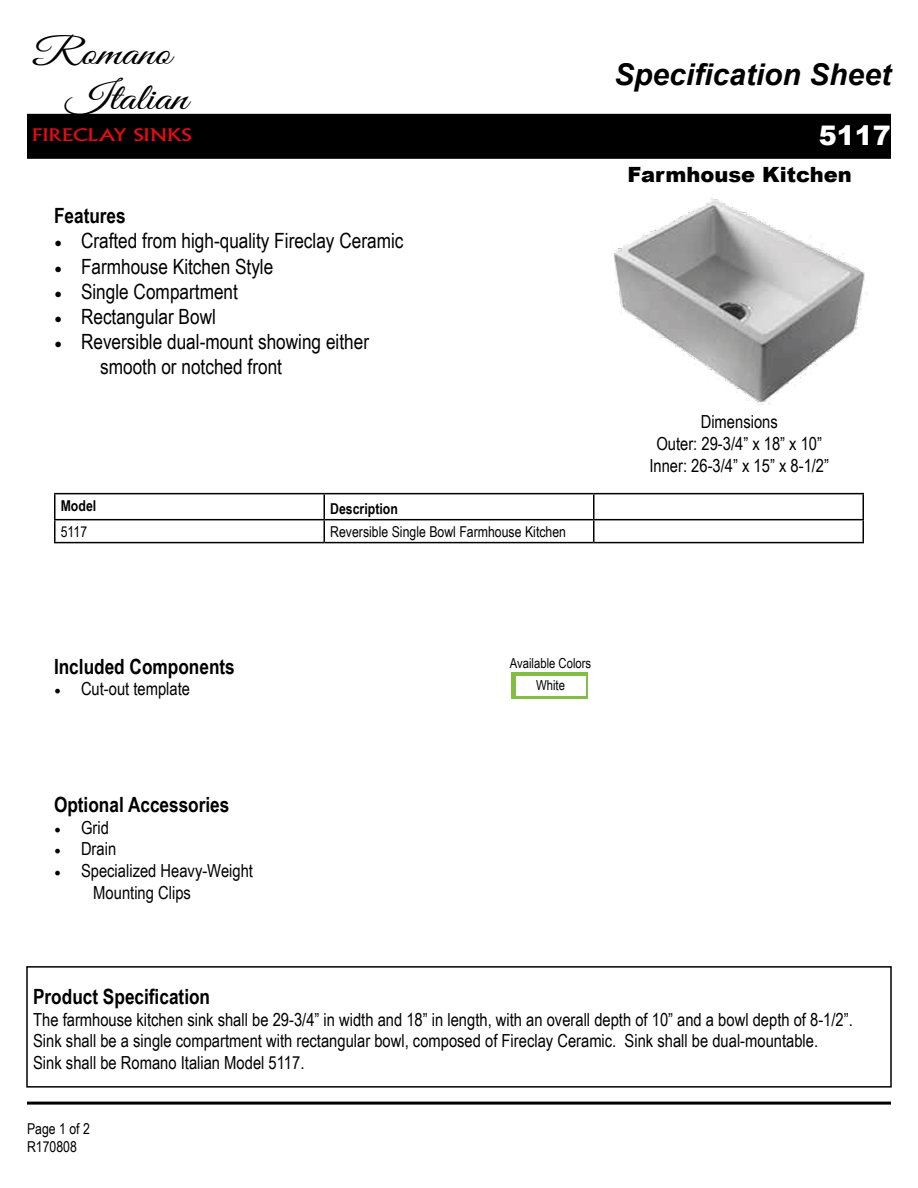
<style>
.page{position:relative;width:918px;height:1188px;background:#fff}
.page>*{position:absolute;margin:0;border:0;box-sizing:border-box;transform-origin:0 0}
.t1{font:37.65px/44.7px "Great Vibes";color:#000;scale:1.28 1}
.t2{font:italic 700 30px "Arial";color:#000}
.t3{font:900 27px "Arial";color:#fff}
.t4{font:21px/25.2px "Arial Narrow";color:#000}
.t5{font:700 21px "Arial Narrow";color:#000}
.t6{font:900 21px "Arial";color:#000}
.t7{font:18px/21.6px "Arial Narrow";color:#000}
.t8{font:16.95px "Albertus MT Std";color:#e50b13;scale:1.29 1}
.t9{font:15px/18px "Arial Narrow";color:#000}
.t10{font:700 15px "Arial Narrow";color:#000}
.t11{font:13.8px "Arial Narrow";color:#030304}
.s1{font-family:"Minion Pro"}
</style>
<div class="page">
<div style="left:27px;top:114px;width:864px;height:45px;background:#000"></div>
<div style="left:26px;top:966px;width:866px;height:122px;border:2px solid #000"></div>
<hr style="left:27px;top:1102px;width:864px;height:3px;background:#000">
<hr style="left:54px;top:493px;width:270px;height:1px;background:#000">
<hr style="left:54px;top:494px;width:2px;height:25px;background:#000">
<hr style="left:324px;top:493px;width:270px;height:1px;background:#000">
<hr style="left:594px;top:493px;width:270px;height:1px;background:#000">
<hr style="left:862px;top:494px;width:2px;height:25px;background:#000">
<hr style="left:54px;top:519px;width:270px;height:1px;background:#000">
<hr style="left:54px;top:520px;width:2px;height:22px;background:#000">
<hr style="left:324px;top:519px;width:270px;height:1px;background:#000">
<svg style="left:324px;top:494px;width:1px;height:48px"></svg>
<hr style="left:594px;top:519px;width:270px;height:1px;background:#000">
<svg style="left:593px;top:494px;width:1px;height:48px"></svg>
<hr style="left:862px;top:520px;width:2px;height:22px;background:#000">
<hr style="left:54px;top:542px;width:270px;height:1px;background:#000">
<hr style="left:324px;top:542px;width:270px;height:1px;background:#000">
<hr style="left:594px;top:542px;width:270px;height:1px;background:#000">
<img style="left:614px;top:197px;width:254px;height:208px">
<div style="left:512px;top:672px;width:76px;height:27px;background:#80be44"></div>
<div style="left:516px;top:676px;width:70px;height:20px;background:#fff"></div>
<h1 class="t1" style="left:66px;top:33px;width:97px;text-indent:-34px">Romano<br>Italian</h1>
<p class="t8" style="left:32px;top:125px;width:125px">FIRECLAY SINKS</p>
<p class="t5" style="left:54px;top:200px;width:73px">Features</p>
<p class="t4" style="left:54px;top:228px;width:351px"><span class="s1">•</span> Crafted from high-quality Fireclay Ceramic</p>
<p class="t4" style="left:54px;top:253px;width:221px"><span class="s1">•</span> Farmhouse Kitchen Style</p>
<p class="t4" style="left:54px;top:278px;width:185px"><span class="s1">•</span> Single Compartment</p>
<p class="t4" style="left:54px;top:303px;width:163px"><span class="s1">•</span> Rectangular Bowl</p>
<p class="t4" style="left:100px;top:328px;width:270px;text-indent:-46px"><span class="s1">•</span> Reversible dual-mount showing either smooth or notched front</p>
<p class="t10" style="left:61px;top:494px;width:37px">Model</p>
<p class="t10" style="left:330px;top:497px;width:69px">Description</p>
<p class="t9" style="left:61px;top:522px;width:28px">5117</p>
<p class="t9" style="left:330px;top:522px;width:237px">Reversible Single Bowl Farmhouse Kitchen</p>
<h2 class="t2" style="left:614px;top:55px;width:278px">Specification Sheet</h2>
<h3 class="t3" style="left:819px;top:116px;width:74px">5117</h3>
<p class="t6" style="left:628px;top:159px;width:226px">Farmhouse Kitchen</p>
<p class="t7" style="left:649px;top:411px;width:181px;text-align:center">Dimensions<br>Outer: 29-3/4” x 18” x 10”<br>Inner: 26-3/4” x 15” x 8-1/2”</p>
<p class="t5" style="left:54px;top:650px;width:182px">Included Components</p>
<p class="t7" style="left:54px;top:677px;width:138px"><span class="s1">•</span> Cut-out template</p>
<p class="t5" style="left:54px;top:789px;width:177px">Optional Accessories</p>
<p class="t7" style="left:54px;top:816px;width:56px"><span class="s1">•</span> Grid</p>
<p class="t7" style="left:54px;top:838px;width:64px"><span class="s1">•</span> Drain</p>
<p class="t7" style="left:93px;top:859px;width:161px;text-indent:-39px"><span class="s1">•</span> Specialized Heavy-Weight<br>Mounting Clips</p>
<p class="t11" style="left:510px;top:653px;width:83px">Available Colors</p>
<p class="t11" style="left:536px;top:675px;width:30px">White</p>
<p class="t5" style="left:33px;top:981px;width:179px">Product Specification</p>
<p class="t7" style="left:33px;top:1008px;width:821px">The farmhouse kitchen sink shall be 29-3/4” in width and 18” in length, with an overall depth of 10” and a bowl depth of 8-1/2”.<br>Sink shall be a single compartment with rectangular bowl, composed of Fireclay Ceramic. Sink shall be dual-mountable.<br>Sink shall be Romano Italian Model 5117.</p>
<p class="t9" style="left:27px;top:1119px;width:64px">Page 1 of 2<br>R170808</p>
</div>
